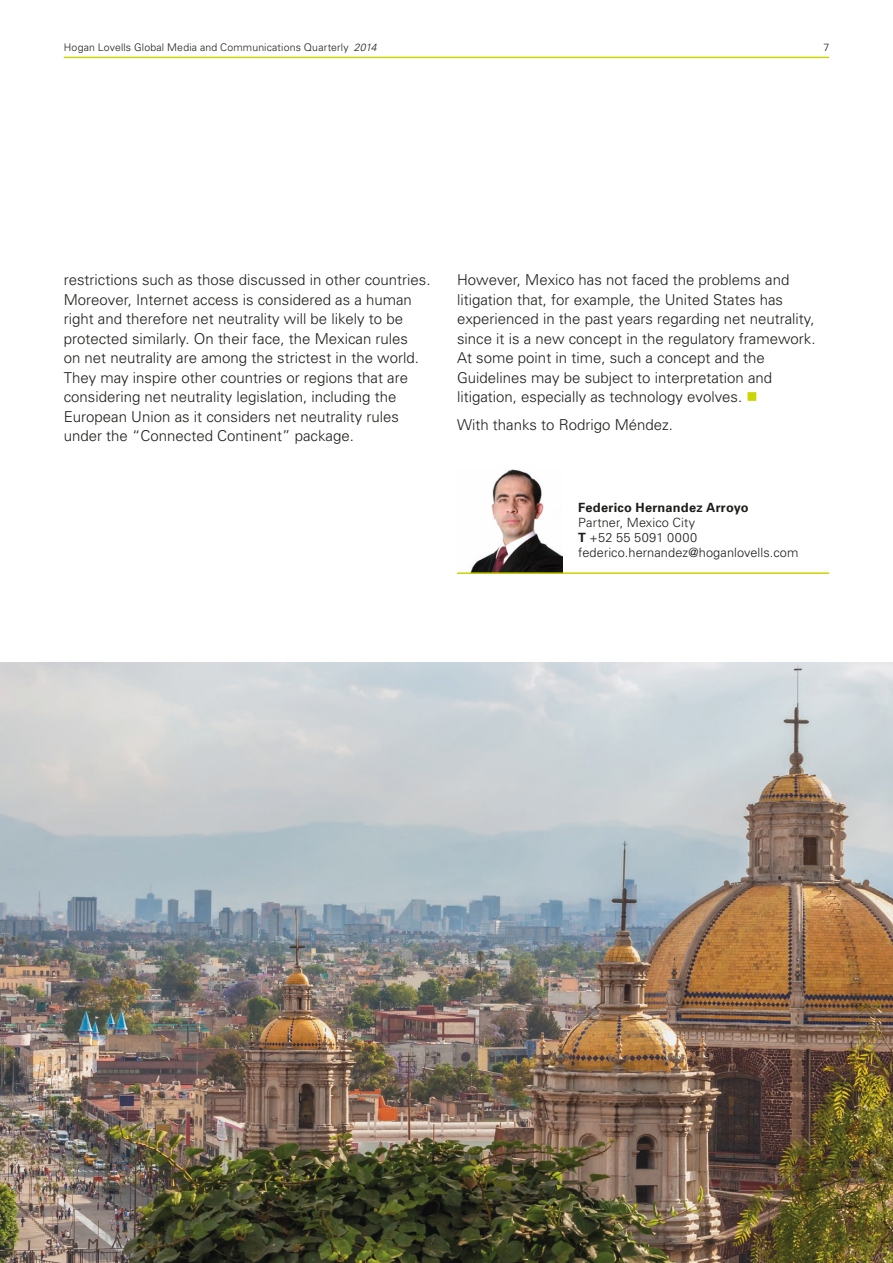
<style>
.page{position:relative;width:893px;height:1263px;background:#fff}
.page>*{position:absolute;margin:0;border:0;box-sizing:border-box;transform-origin:0 0}
.t1{font:300 15px/19.5px "Univers";color:#1d1d1b}
.t2{font:300 12.75px/15px "Univers";letter-spacing:.01em;color:#1d1d1b}
.t3{font:700 12.75px "Univers";letter-spacing:.02em;color:#1d1d1b}
.t4{font:300 10.5px "Univers";letter-spacing:.015em;color:#1d1d1b}
.s1{font-style:italic}
.s2{color:#cbd500}
.s3{font-weight:700}
</style>
<div class="page">
<hr style="left:64px;top:57px;width:765px;height:1px;background:#cbd500">
<img style="left:0;top:663px;width:893px;height:600px">
<img style="left:470px;top:469px;width:92px;height:103px">
<hr style="left:457px;top:572px;width:372px;height:2px;background:#cbd500">
<p class="t4" style="left:64px;top:41px;width:314px">Hogan Lovells Global Media and Communications Quarterly <span class="s1">2014</span></p>
<p class="t4" style="left:823px;top:41px;width:7px">7</p>
<p class="t1" style="left:64px;top:269px;width:368px">restrictions such as those discussed in other countries.<br>Moreover, Internet access is considered as a human right and therefore net neutrality will be likely to be protected similarly. On their face, the Mexican rules<br>on net neutrality are among the strictest in the world.<br>They may inspire other countries or regions that are considering net neutrality legislation, including the European Union as it considers net neutrality rules under the “Connected Continent” package.</p>
<p class="t1" style="left:457px;top:269px;width:360px">However, Mexico has not faced the problems and litigation that, for example, the United States has experienced in the past years regarding net neutrality, since it is a new concept in the regulatory framework.<br>At some point in time, such a concept and the Guidelines may be subject to interpretation and litigation, especially as technology evolves. <span class="s2">■</span></p>
<p class="t1" style="left:457px;top:414px;width:217px">With thanks to Rodrigo Méndez.</p>
<p class="t3" style="left:578px;top:499px;width:172px">Federico Hernandez Arroyo</p>
<p class="t2" style="left:578px;top:515px;width:222px">Partner, Mexico City<br><span class="s3">T</span> +52 55 5091 0000 federico.hernandez@hoganlovells.com</p>
</div>
